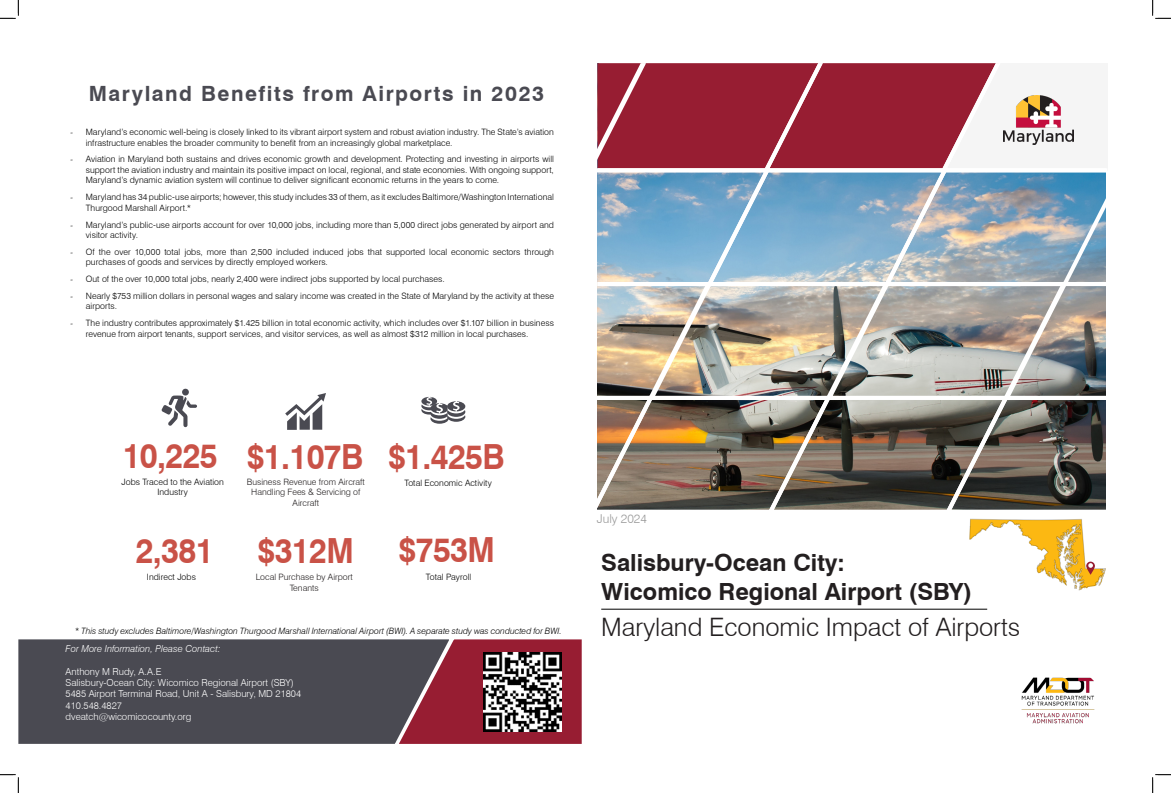
<style>
.page{position:relative;width:1171px;height:793px;background:#fff}
.page>*{position:absolute;margin:0;border:0;box-sizing:border-box;transform-origin:0 0}
.t1{font:700 34.65px "Swiss 721 BT";letter-spacing:-.02em;color:#c95247;scale:.91 1}
.t2{font:300 25.38px "Swiss 721 BT";color:#231f20}
.t3{font:700 23.62px "Swiss 721 BT";color:#231f20}
.Main_Heading-back_page{font:700 21px "Swiss 721 BT";letter-spacing:.07em;color:#4a4a52}
.t4{font:300 12.25px "Swiss 721 BT";color:#999}
.t5{font:300 9.62px "Swiss 721 BT";color:#fff}
.t6{font:italic 300 9.62px "Swiss 721 BT";color:#fff}
.Bullets{font:300 8.75px/10.5px "Swiss 721 BT";letter-spacing:.005em;color:#000}
.Bullets-2{font:italic 300 8.75px "Swiss 721 BT";letter-spacing:.005em;color:#000}
.t7{font:300 8.75px/10.5px "Swiss 721 BT";color:#231f20;text-align:center}
</style>
<div class="page">
<div style="left:18px;top:639px;width:374px;height:105px;background:#4a4a52"></div>
<hr style="left:601px;top:609px;width:386px;height:1px;background:#000">
<img style="left:597px;top:63px;width:509px;height:528px">
<svg style="left:392px;top:639px;width:190px;height:105px;background:#883041"></svg>
<img style="left:483px;top:653px;width:79px;height:79px">
<svg style="left:161px;top:395px;width:36px;height:32px"></svg>
<div style="left:182px;top:389px;width:7px;height:6px;background:#4a4a52;border-radius:50%"></div>
<svg style="left:285px;top:393px;width:41px;height:37px"></svg>
<svg style="left:421px;top:396px;width:44px;height:28px"></svg>
<img style="left:1018px;top:669px;width:83px;height:63px;border-radius:31px">
<img style="left:1004px;top:95px;width:70px;height:49px">
<svg style="left:0;top:0;width:19px;height:19px"></svg>
<svg style="left:0;top:774px;width:19px;height:19px"></svg>
<svg style="left:1152px;top:0;width:19px;height:19px"></svg>
<svg style="left:1152px;top:774px;width:19px;height:19px"></svg>
<p class="Main_Heading-back_page" style="left:89px;top:81px;width:457px">Maryland Benefits from Airports in 2023</p>
<p class="Bullets" style="left:86px;top:127px;width:470px">Maryland’s economic well-being is closely linked to its vibrant airport system and robust aviation industry. The State’s aviation infrastructure enables the broader community to benefit from an increasingly global marketplace.</p>
<p class="Bullets" style="left:86px;top:154px;width:470px;text-align:justify">Aviation in Maryland both sustains and drives economic growth and development. Protecting and investing in airports will support the aviation industry and maintain its positive impact on local, regional, and state economies. With ongoing support, Maryland’s dynamic aviation system will continue to deliver significant economic returns in the years to come.</p>
<p class="Bullets" style="left:86px;top:192px;width:470px">Maryland has 34 public-use airports; however, this study includes 33 of them, as it excludes Baltimore/Washington International<br>Thurgood Marshall Airport.*</p>
<p class="Bullets" style="left:86px;top:219px;width:470px">Maryland’s public-use airports account for over 10,000 jobs, including more than 5,000 direct jobs generated by airport and visitor activity.</p>
<p class="Bullets" style="left:86px;top:246px;width:470px">Of the over 10,000 total jobs, more than 2,500 included induced jobs that supported local economic sectors through purchases of goods and services by directly employed workers.</p>
<p class="Bullets" style="left:86px;top:274px;width:360px">Out of the over 10,000 total jobs, nearly 2,400 were indirect jobs supported by local purchases.</p>
<p class="Bullets" style="left:86px;top:290px;width:470px">Nearly $753 million dollars in personal wages and salary income was created in the State of Maryland by the activity at these airports.</p>
<p class="Bullets" style="left:86px;top:318px;width:470px">The industry contributes approximately $1.425 billion in total economic activity, which includes over $1.107 billion in business revenue from airport tenants, support services, and visitor services, as well as almost $312 million in local purchases.</p>
<p class="t1" style="left:123px;top:435px;width:106px">10,225</p>
<p class="t1" style="left:247px;top:436px;width:130px">$1.107B</p>
<p class="Bullets" style="left:121px;top:476px;width:104px">Jobs Traced to the Aviation</p>
<p class="Bullets" style="left:157px;top:486px;width:32px">Industry</p>
<p class="t7" style="left:247px;top:476px;width:120px">Business Revenue from Aircraft<br>Handling Fees &amp; Servicing of<br>Aircraft</p>
<p class="Bullets" style="left:404px;top:477px;width:89px">Total Economic Activity</p>
<p class="t1" style="left:388px;top:436px;width:130px">$1.425B</p>
<p class="t1" style="left:136px;top:530px;width:87px">2,381</p>
<p class="Bullets" style="left:147px;top:572px;width:50px">Indirect Jobs</p>
<p class="t1" style="left:257px;top:529px;width:107px">$312M</p>
<p class="t1" style="left:399px;top:528px;width:107px">$753M</p>
<p class="t7" style="left:256px;top:572px;width:99px">Local Purchase by Airport<br>Tenants</p>
<p class="Bullets" style="left:426px;top:572px;width:47px">Total Payroll</p>
<p class="Bullets-2" style="left:75px;top:625px;width:488px">* This study excludes Baltimore/Washington Thurgood Marshall International Airport (BWI). A separate study was conducted for BWI.</p>
<p class="t6" style="left:66px;top:642px;width:156px">For More Information, Please Contact:</p>
<p class="t5" style="left:66px;top:665px;width:97px">Anthony M Rudy, A.A.E</p>
<p class="t5" style="left:66px;top:677px;width:230px">Salisbury-Ocean City: Wicomico Regional Airport (SBY)</p>
<p class="t5" style="left:66px;top:688px;width:237px">5485 Airport Terminal Road, Unit A - Salisbury, MD 21804</p>
<p class="t5" style="left:66px;top:699px;width:58px">410.548.4827</p>
<p class="t5" style="left:66px;top:711px;width:127px">dveatch@wicomicocounty.org</p>
<p class="t4" style="left:597px;top:511px;width:52px">July 2024</p>
<p class="t3" style="left:601px;top:548px;width:245px">Salisbury-Ocean City:</p>
<p class="t3" style="left:601px;top:577px;width:372px">Wicomico Regional Airport (SBY)</p>
<p class="t2" style="left:601px;top:612px;width:421px">Maryland Economic Impact of Airports</p>
</div>
